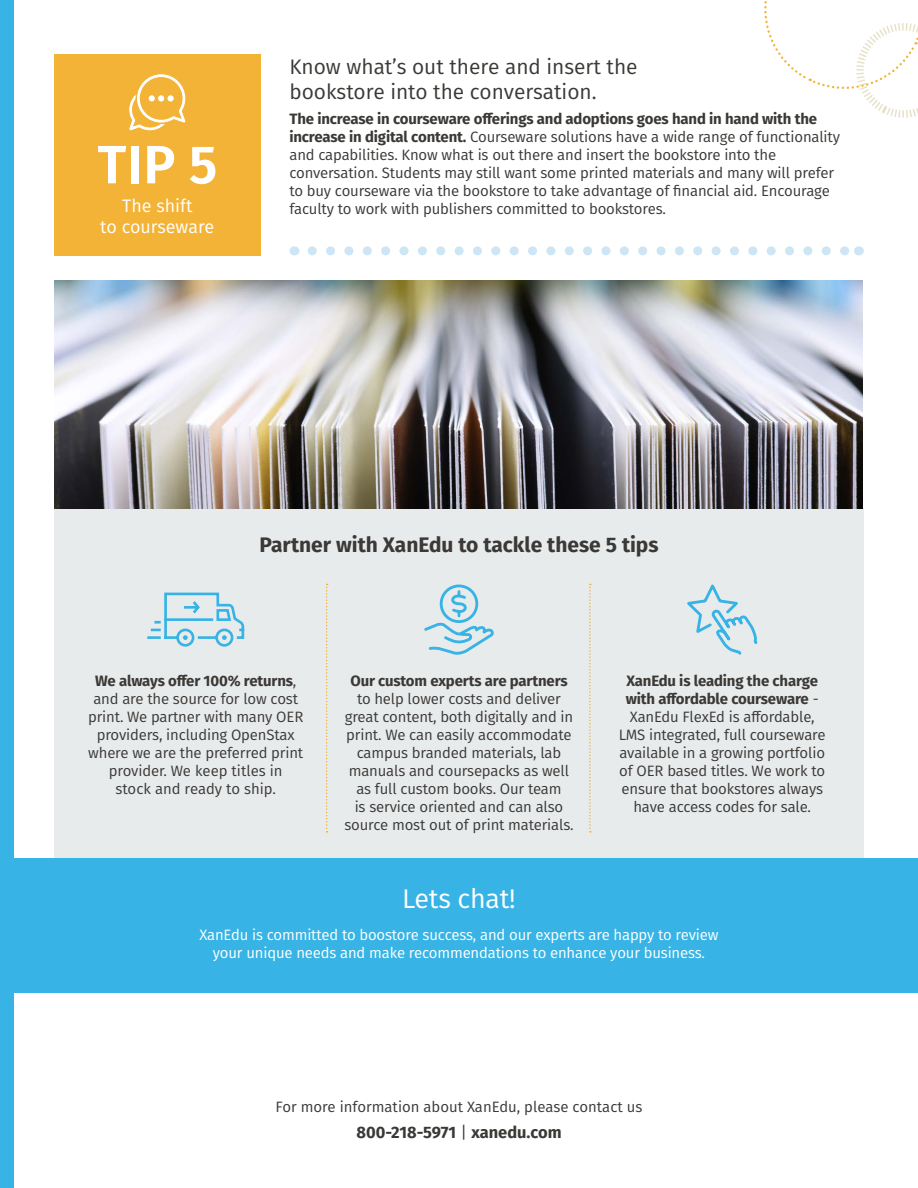
<style>
.page{position:relative;width:918px;height:1188px;background:#fff}
.page>*{position:absolute;margin:0;border:0;box-sizing:border-box;transform-origin:0 0}
.t1{font:600 54px "Fira Sans";color:#fff}
.t2{font:27px "Fira Sans";letter-spacing:-.01em;color:#fff}
.t3{font:21px/25.2px "Fira Sans";color:#3b3936}
.t4{font:700 21px "Fira Sans";color:#3b3936}
.t5{font:18px/21.6px "Fira Sans";color:#fff;text-align:center}
.t6{font:700 16.5px "Fira Sans";color:#3b3936}
.t7{font:15px/18px "Fira Sans";letter-spacing:-.01em;color:#3b3936;text-align:center}
.t8{font:15px/18px "Fira Sans";letter-spacing:-.01em;color:#fff;text-align:center}
.t9{font:700 15px "Fira Sans";letter-spacing:-.01em;color:#3b3936}
.s1{font-weight:700}
.s2{font-weight:400}
</style>
<div class="page">
<div style="left:54px;top:509px;width:810px;height:351px;background:#e8ebec"></div>
<div style="left:0;top:858px;width:918px;height:135px;background:#37b4e5"></div>
<div style="left:0;top:0;width:14px;height:1188px;background:#37b4e5"></div>
<svg style="left:312px;top:246px;width:537px;height:9px"></svg>
<div style="left:54px;top:54px;width:207px;height:201px;background:#f3b336"></div>
<svg style="left:326px;top:584px;width:2px;height:249px"></svg>
<svg style="left:589px;top:584px;width:2px;height:249px"></svg>
<svg style="left:764px;top:1px;width:154px;height:117px"></svg>
<svg style="left:424px;top:584px;width:70px;height:71px"></svg>
<svg style="left:129px;top:74px;width:57px;height:57px"></svg>
<svg style="left:147px;top:592px;width:98px;height:55px"></svg>
<svg style="left:687px;top:584px;width:71px;height:71px"></svg>
<img style="left:54px;top:281px;width:809px;height:228px">
<h1 class="t1" style="left:98px;top:120px;width:121px">TIP 5</h1>
<p class="t5" style="left:100px;top:194px;width:116px">The shift<br>to courseware</p>
<h3 class="t3" style="left:289px;top:53px;width:350px">Know what’s out there and insert the bookstore into the conversation.</h3>
<p class="t7" style="left:289px;top:109px;width:552px;text-align:left"><span class="s1">The increase in courseware offerings and adoptions goes hand in hand with the increase in digital content.</span> Courseware solutions have a wide range of functionality and capabilities. Know what is out there and insert the bookstore into the conversation. Students may still want some printed materials and many will prefer to buy courseware via the bookstore to take advantage of financial aid. Encourage faculty to work with publishers committed to bookstores.</p>
<h3 class="t4" style="left:260px;top:527px;width:400px">Partner with XanEdu to tackle these 5 tips</h3>
<p class="t7" style="left:88px;top:671px;width:217px"><span class="s1">We always offer 100% returns</span>, and are the source for low cost print. We partner with many OER providers, including OpenStax where we are the preferred print provider. We keep titles in<br>stock and ready to ship.</p>
<p class="t9" style="left:350px;top:668px;width:219px">Our custom experts are partners</p>
<p class="t7" style="left:344px;top:689px;width:231px">to help lower costs and deliver great content, both digitally and in print. We can easily accommodate campus branded materials, lab manuals and coursepacks as well as full custom books. Our team<br>is service oriented and can also source most out of print materials.</p>
<p class="t7" style="left:619px;top:671px;width:208px"><span class="s1">XanEdu is leading the charge with affordable courseware</span> -<br>XanEdu FlexEd is affordable,<br>LMS integrated, full courseware available in a growing portfolio of OER based titles. We work to ensure that bookstores always have access codes for sale.</p>
<h2 class="t2" style="left:402px;top:878px;width:115px">Lets chat!</h2>
<p class="t8" style="left:199px;top:925px;width:521px">XanEdu is committed to boostore success, and our experts are happy to review your unique needs and make recommendations to enhance your business.</p>
<p class="t7" style="left:276px;top:1098px;width:368px">For more information about XanEdu, please contact us</p>
<p class="t6" style="left:356px;top:1119px;width:207px">800-218-5971 <span class="s2">|</span> xanedu.com</p>
</div>
